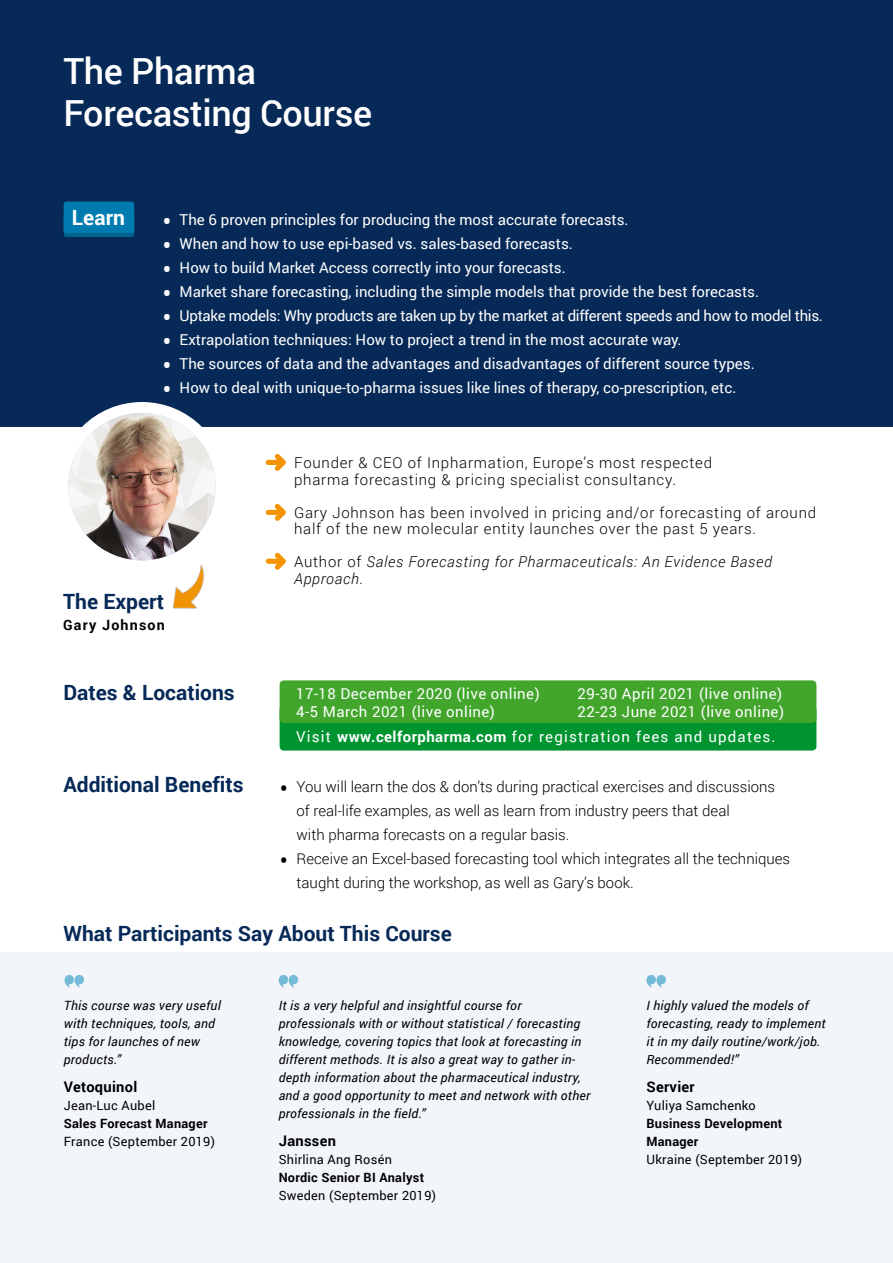
<style>
.page{position:relative;width:893px;height:1263px;background:#fff}
.page>*{position:absolute;margin:0;border:0;box-sizing:border-box;transform-origin:0 0}
.t1{font:500 36px/42px "Roboto";letter-spacing:-.01em;color:#fff}
.t2{font:700 21px "Roboto";color:#062957}
.t3{font:700 21px "Roboto";color:#fff}
.t4{font:15px "Roboto";color:#fff}
.t5{font:300 15px/24px "Roboto";color:#000}
.t6{font:300 15px/16.5px "Roboto";letter-spacing:.05em;color:#000}
.t7{font:15px/18px "Roboto";letter-spacing:.03em;color:#fff}
.t8{font:15px "Roboto";letter-spacing:-.02em;color:#fff}
.t9{font:italic 300 15px/16.5px "Roboto";letter-spacing:.05em;color:#000}
.t10{font:15px "Roboto";letter-spacing:.08em;color:#fff}
.t11{font:700 14.7px "Roboto";letter-spacing:.02em;color:#000}
.t12{font:700 14.25px "Roboto";letter-spacing:.08em;color:#000}
.t13{font:italic 12.75px/18px "Roboto";letter-spacing:.02em;color:#000}
.t14{font:12.75px "Roboto";letter-spacing:.02em;color:#000}
.t15{font:700 12.75px/18px "Roboto";letter-spacing:.02em;color:#000}
.s1{font-size:27px}
.s2{font-style:normal}
.s3{font-weight:700}
</style>
<div class="page">
<div style="left:0;top:0;width:893px;height:426px;background:#062957"></div>
<div style="left:0;top:952px;width:893px;height:311px;background:#f2f5fa"></div>
<div style="left:280px;top:706px;width:536px;height:44px;background:#009430;border-radius:4px"></div>
<div style="left:280px;top:680px;width:536px;height:43px;background:#41a62b;border-radius:4px"></div>
<div style="left:57px;top:402px;width:170px;height:169px;background:#fff;border-radius:50%"></div>
<img style="left:172px;top:564px;width:32px;height:45px">
<img style="left:68px;top:413px;width:148px;height:147px;border-radius:74px">
<div style="left:64px;top:215px;width:70px;height:22px;background:#00628d;border-radius:3px"></div>
<div style="left:64px;top:202px;width:70px;height:31px;background:#007bb0;border-radius:3px"></div>
<svg style="left:266px;top:454px;width:20px;height:17px"></svg>
<svg style="left:266px;top:504px;width:20px;height:17px"></svg>
<svg style="left:266px;top:553px;width:20px;height:17px"></svg>
<svg style="left:65px;top:975px;width:19px;height:13px"></svg>
<svg style="left:279px;top:975px;width:19px;height:13px"></svg>
<svg style="left:646px;top:975px;width:20px;height:13px"></svg>
<h1 class="t1" style="left:63px;top:49px;width:310px">The Pharma<br>Forecasting Course</h1>
<h2 class="t3" style="left:72px;top:203px;width:54px">Learn</h2>
<p class="t4" style="left:163px;top:209px;width:467px"><span class="s1">•</span> The 6 proven principles for producing the most accurate forecasts.</p>
<p class="t4" style="left:163px;top:233px;width:412px"><span class="s1">•</span> When and how to use epi-based vs. sales-based forecasts.</p>
<p class="t4" style="left:163px;top:257px;width:405px"><span class="s1">•</span> How to build Market Access correctly into your forecasts.</p>
<p class="t4" style="left:163px;top:281px;width:598px"><span class="s1">•</span> Market share forecasting, including the simple models that provide the best forecasts.</p>
<p class="t8" style="left:163px;top:305px;width:662px"><span class="s1">•</span> Uptake models: Why products are taken up by the market at different speeds and how to model this.</p>
<p class="t4" style="left:163px;top:329px;width:520px"><span class="s1">•</span> Extrapolation techniques: How to project a trend in the most accurate way.</p>
<p class="t4" style="left:163px;top:353px;width:593px"><span class="s1">•</span> The sources of data and the advantages and disadvantages of different source types.</p>
<p class="t4" style="left:163px;top:377px;width:575px"><span class="s1">•</span> How to deal with unique-to-pharma issues like lines of therapy, co-prescription, etc.</p>
<p class="t6" style="left:294px;top:454px;width:419px">Founder &amp; CEO of Inpharmation, Europe’s most respected pharma forecasting &amp; pricing specialist consultancy.</p>
<p class="t6" style="left:294px;top:504px;width:524px">Gary Johnson has been involved in pricing and/or forecasting of around half of the new molecular entity launches over the past 5 years.</p>
<p class="t9" style="left:294px;top:553px;width:479px"><span class="s2">Author of</span> Sales Forecasting for Pharmaceuticals: An Evidence Based<br>Approach.</p>
<h2 class="t2" style="left:63px;top:586px;width:102px">The Expert</h2>
<p class="t12" style="left:63px;top:615px;width:103px">Gary Johnson</p>
<h2 class="t2" style="left:63px;top:678px;width:173px">Dates &amp; Locations</h2>
<p class="t7" style="left:296px;top:684px;width:245px">17-18 December 2020 (live online)<br>4-5 March 2021 (live online)</p>
<p class="t7" style="left:578px;top:684px;width:208px">29-30 April 2021 (live online)<br>22-23 June 2021 (live online)</p>
<h2 class="t2" style="left:63px;top:770px;width:182px">Additional Benefits</h2>
<p class="t10" style="left:296px;top:726px;width:481px">Visit <span class="s3">www.celforpharma.com</span> for registration fees and updates.</p>
<p class="t5" style="left:297px;top:774px;width:480px;text-indent:-17px"><span class="s1">•</span> You will learn the dos &amp; don’ts during practical exercises and discussions of real-life examples, as well as learn from industry peers that deal<br>with pharma forecasts on a regular basis.</p>
<p class="t5" style="left:297px;top:846px;width:495px;text-indent:-17px"><span class="s1">•</span> Receive an Excel-based forecasting tool which integrates all the techniques taught during the workshop, as well as Gary’s book.</p>
<h2 class="t2" style="left:63px;top:918px;width:390px">What Participants Say About This Course</h2>
<p class="t13" style="left:64px;top:995px;width:159px">This course was very useful with techniques, tools, and tips for launches of new products.”</p>
<p class="t11" style="left:64px;top:1076px;width:75px">Vetoquinol</p>
<p class="t14" style="left:64px;top:1096px;width:93px">Jean-Luc Aubel</p>
<p class="t15" style="left:64px;top:1114px;width:145px">Sales Forecast Manager</p>
<p class="t14" style="left:64px;top:1132px;width:153px">France (September 2019)</p>
<p class="t13" style="left:279px;top:995px;width:313px">It is a very helpful and insightful course for professionals with or without statistical / forecasting knowledge, covering topics that look at forecasting in different methods. It is also a great way to gather in&shy;depth information about the pharmaceutical industry, and a good opportunity to meet and network with other professionals in the field.”</p>
<p class="t11" style="left:279px;top:1130px;width:59px">Janssen</p>
<p class="t14" style="left:279px;top:1150px;width:115px">Shirlina Ang Rosén</p>
<p class="t15" style="left:279px;top:1168px;width:147px">Nordic Senior BI Analyst</p>
<p class="t14" style="left:279px;top:1186px;width:159px">Sweden (September 2019)</p>
<p class="t13" style="left:646px;top:995px;width:181px">I highly valued the models of forecasting, ready to implement it in my daily routine/work/job.<br>Recommended!”</p>
<p class="t11" style="left:646px;top:1076px;width:50px">Servier</p>
<p class="t14" style="left:646px;top:1096px;width:111px">Yuliya Samchenko</p>
<p class="t15" style="left:646px;top:1114px;width:137px">Business Development<br>Manager</p>
<p class="t14" style="left:646px;top:1150px;width:157px">Ukraine (September 2019)</p>
</div>
